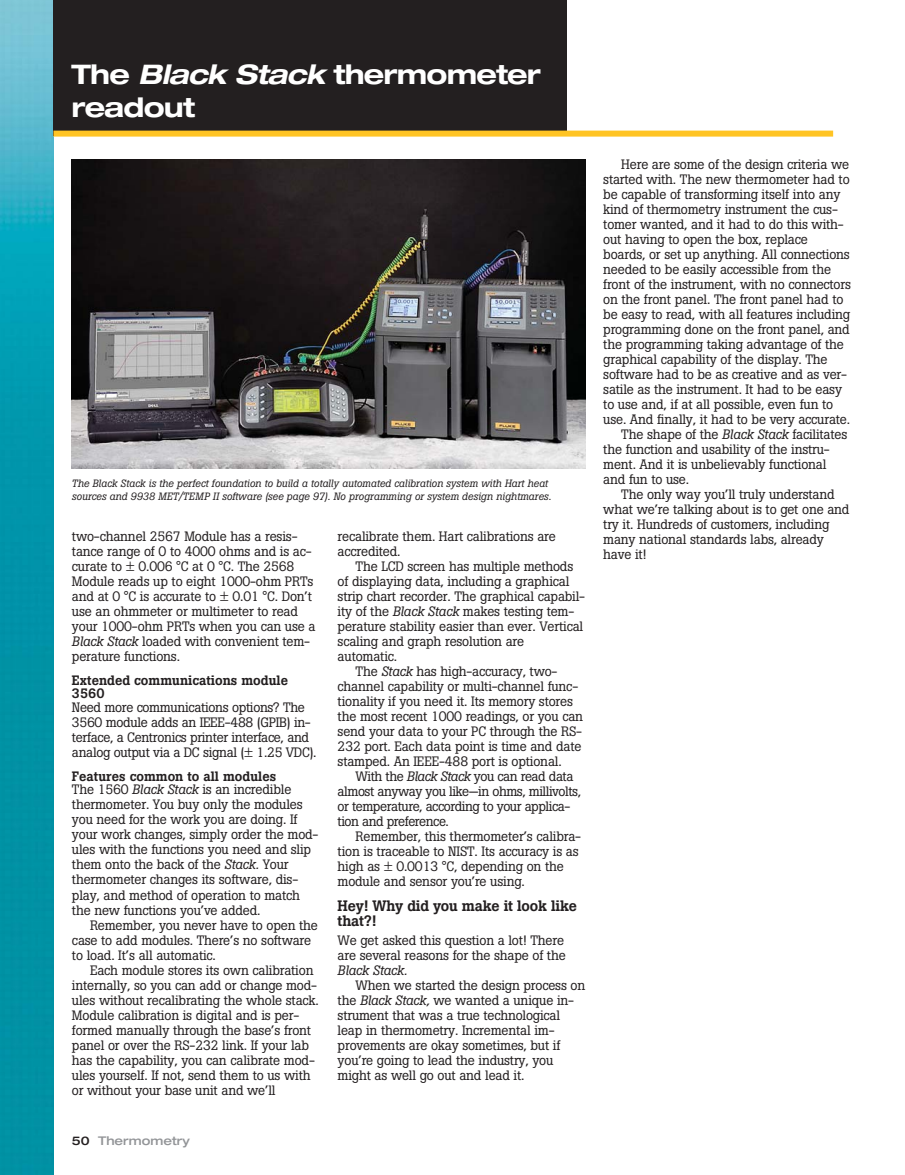
<style>
.page{position:relative;width:905px;height:1175px;background:#fff}
.page>*{position:absolute;margin:0;border:0;box-sizing:border-box;transform-origin:0 0}
.t1{font:700 expanded 27px/33px "Helvetica Neue";letter-spacing:-.03em;color:#fff}
.t2{font:500 15px/15px "Boton";letter-spacing:-.015em;color:#231f20}
.t3{font:13.5px/15px "Boton";letter-spacing:-.015em;color:#231f20}
.t4{font:500 13.5px/13.5px "Boton";color:#231f20}
.t5{font:13.5px "Boton";letter-spacing:-.035em;color:#231f20}
.t6{font:italic 13.5px "Boton";letter-spacing:-.015em;color:#231f20}
.t7{font:500 12px "Helvetica Neue LT Std Med Ext";color:#939598}
.t8{font:italic 10.5px/13px "Boton";color:#231f20}
.s1{font-style:italic}
.s2{font-weight:400}
.s3{font-weight:400;font-style:italic}
.s4{color:#231f20}
</style>
<div class="page">
<img style="left:0;top:0;width:54px;height:1174px">
<div style="left:53px;top:0;width:513px;height:135px;background:#231f20"></div>
<div style="left:53px;top:131px;width:780px;height:6px;background:#ffc424"></div>
<img style="left:72px;top:159px;width:513px;height:309px">
<h1 class="t1" style="left:71px;top:60px;width:471px">The <span class="s1">Black Stack</span> thermometer readout</h1>
<p class="t8" style="left:72px;top:477px;width:481px">The Black Stack is the perfect foundation to build a totally automated calibration system with Hart heat sources and 9938 MET/TEMP II software (see page 97). No programming or system design nightmares.</p>
<p class="t3" style="left:72px;top:530px;width:245px">two-channel 2567 Module has a resis&shy;tance range of 0 to 4000 ohms and is ac&shy;curate to ± 0.006 °C at 0 °C. The 2568<br>Module reads up to eight 1000-ohm PRTs and at 0 °C is accurate to ± 0.01 °C. Don’t use an ohmmeter or multimeter to read your 1000-ohm PRTs when you can use a <span class="s1">Black Stack</span> loaded with convenient tem&shy;perature functions.</p>
<p class="t4" style="left:72px;top:674px;width:217px">Extended communications module<br>3560</p>
<p class="t3" style="left:72px;top:701px;width:246px">Need more communications options? The 3560 module adds an IEEE-488 (GPIB) in&shy;terface, a Centronics printer interface, and analog output via a DC signal (± 1.25 VDC).</p>
<p class="t4" style="left:72px;top:770px;width:221px">Features common to all modules<br><span class="s2">The 1560</span> <span class="s3">Black Stack</span> <span class="s2">is an incredible</span></p>
<p class="t3" style="left:72px;top:798px;width:248px">thermometer. You buy only the modules you need for the work you are doing. If your work changes, simply order the mod&shy;ules with the functions you need and slip them onto the back of the <span class="s1">Stack.</span> Your thermometer changes its software, dis&shy;play, and method of operation to match the new functions you’ve added.</p>
<p class="t3" style="left:72px;top:918px;width:247px;text-indent:18px">Remember, you never have to open the case to add modules. There’s no software to load. It’s all automatic.</p>
<p class="t3" style="left:72px;top:963px;width:248px;text-indent:18px">Each module stores its own calibration internally, so you can add or change mod&shy;ules without recalibrating the whole stack.<br>Module calibration is digital and is per&shy;formed manually through the base’s front panel or over the RS-232 link. If your lab has the capability, you can calibrate mod&shy;ules yourself. If not, send them to us with or without your base unit and we’ll</p>
<p class="t7" style="left:72px;top:1135px;width:119px"><span class="s4">50</span> Thermometry</p>
<p class="t3" style="left:337px;top:530px;width:220px">recalibrate them. Hart calibrations are accredited.</p>
<p class="t3" style="left:355px;top:560px;width:219px">The LCD screen has multiple methods</p>
<p class="t3" style="left:337px;top:575px;width:233px">of displaying data, including a graphical</p>
<p class="t3" style="left:337px;top:590px;width:249px">strip chart recorder. The graphical capabil-</p>
<p class="t3" style="left:337px;top:605px;width:238px">ity of the <span class="s1">Black Stack</span> makes testing tem-</p>
<p class="t3" style="left:337px;top:620px;width:247px">perature stability easier than ever. Vertical</p>
<p class="t3" style="left:337px;top:635px;width:188px">scaling and graph resolution are</p>
<p class="t3" style="left:337px;top:650px;width:61px">automatic.</p>
<p class="t3" style="left:355px;top:665px;width:203px">The <span class="s1">Stack</span> has high-accuracy, two-</p>
<p class="t3" style="left:337px;top:680px;width:242px">channel capability or multi-channel func-</p>
<p class="t3" style="left:337px;top:695px;width:237px">tionality if you need it. Its memory stores</p>
<p class="t3" style="left:337px;top:710px;width:247px">the most recent 1000 readings, or you can</p>
<p class="t3" style="left:337px;top:725px;width:246px">send your data to your PC through the RS-</p>
<p class="t3" style="left:337px;top:740px;width:245px">232 port. Each data point is time and date</p>
<p class="t3" style="left:337px;top:755px;width:225px">stamped. An IEEE-488 port is optional.</p>
<p class="t5" style="left:355px;top:771px;width:219px">With the <span class="s1">Black Stack</span> you can read data</p>
<p class="t3" style="left:337px;top:785px;width:245px">almost anyway you like—in ohms, millivolts,</p>
<p class="t5" style="left:337px;top:801px;width:234px">or temperature, according to your applica-</p>
<p class="t5" style="left:337px;top:816px;width:113px">tion and preference.</p>
<p class="t3" style="left:355px;top:830px;width:227px">Remember, this thermometer’s calibra-</p>
<p class="t3" style="left:337px;top:845px;width:242px">tion is traceable to NIST. Its accuracy is as</p>
<p class="t3" style="left:337px;top:860px;width:227px">high as ± 0.0013 °C, depending on the</p>
<p class="t3" style="left:337px;top:875px;width:189px">module and sensor you’re using.</p>
<p class="t2" style="left:337px;top:900px;width:241px">Hey! Why did you make it look like that?!</p>
<p class="t3" style="left:337px;top:933px;width:229px">We get asked this question a lot! There are several reasons for the shape of the</p>
<p class="t6" style="left:337px;top:965px;width:71px">Black Stack.</p>
<p class="t3" style="left:337px;top:978px;width:249px;text-indent:18px">When we started the design process on the <span class="s1">Black Stack,</span> we wanted a unique in&shy;strument that was a true technological leap in thermometry. Incremental im&shy;provements are okay sometimes, but if you’re going to lead the industry, you might as well go out and lead it.</p>
<p class="t3" style="left:621px;top:158px;width:229px">Here are some of the design criteria we</p>
<p class="t3" style="left:603px;top:173px;width:248px">started with. The new thermometer had to</p>
<p class="t3" style="left:603px;top:188px;width:238px">be capable of transforming itself into any</p>
<p class="t3" style="left:603px;top:203px;width:236px">kind of thermometry instrument the cus-</p>
<p class="t3" style="left:603px;top:218px;width:242px">tomer wanted, and it had to do this with-</p>
<p class="t3" style="left:603px;top:233px;width:206px">out having to open the box, replace</p>
<p class="t3" style="left:603px;top:248px;width:248px">boards, or set up anything. All connections</p>
<p class="t3" style="left:603px;top:263px;width:229px">needed to be easily accessible from the</p>
<p class="t3" style="left:603px;top:278px;width:249px">front of the instrument, with no connectors</p>
<p class="t3" style="left:603px;top:293px;width:241px">on the front panel. The front panel had to</p>
<p class="t3" style="left:603px;top:308px;width:248px">be easy to read, with all features including</p>
<p class="t3" style="left:603px;top:323px;width:248px">programming done on the front panel, and</p>
<p class="t3" style="left:603px;top:338px;width:242px">the programming taking advantage of the</p>
<p class="t3" style="left:603px;top:353px;width:226px">graphical capability of the display. The</p>
<p class="t3" style="left:603px;top:368px;width:245px">software had to be as creative and as ver-</p>
<p class="t3" style="left:603px;top:383px;width:240px">satile as the instrument. It had to be easy</p>
<p class="t3" style="left:603px;top:398px;width:231px">to use and, if at all possible, even fun to</p>
<p class="t3" style="left:603px;top:413px;width:248px">use. And finally, it had to be very accurate.</p>
<p class="t3" style="left:621px;top:428px;width:227px">The shape of the <span class="s1">Black Stack</span> facilitates</p>
<p class="t3" style="left:603px;top:443px;width:228px">the function and usability of the instru-</p>
<p class="t3" style="left:603px;top:458px;width:225px">ment. And it is unbelievably functional</p>
<p class="t3" style="left:603px;top:473px;width:87px">and fun to use.</p>
<p class="t3" style="left:621px;top:488px;width:215px">The only way you’ll truly understand</p>
<p class="t3" style="left:603px;top:503px;width:248px">what we’re talking about is to get one and</p>
<p class="t3" style="left:603px;top:518px;width:228px">try it. Hundreds of customers, including</p>
<p class="t3" style="left:603px;top:533px;width:222px">many national standards labs, already</p>
<p class="t3" style="left:603px;top:548px;width:45px">have it!</p>
</div>
